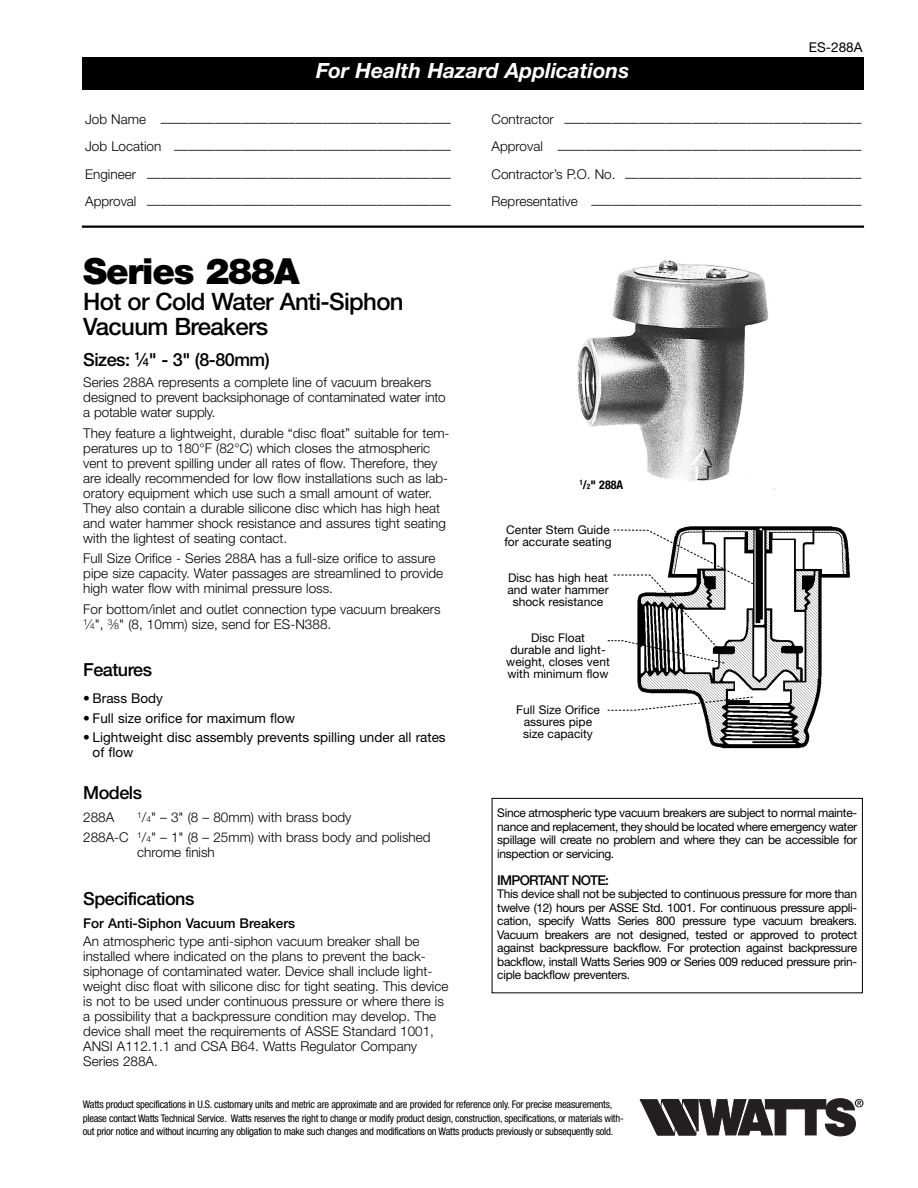
<style>
.page{position:relative;width:918px;height:1188px;background:#fff}
.page>*{position:absolute;margin:0;border:0;box-sizing:border-box;transform-origin:0 0}
.t1{font:900 36px "Helvetica Neue LT Std";letter-spacing:-.035em;color:#000}
.t2{font:500 24px/25.5px "Helvetica Neue LT Std";letter-spacing:-.03em;color:#000}
.t3{font:italic 700 21px "Helvetica Neue LT Std";color:#fff}
.t4{font:500 18px "Helvetica Neue LT Std";letter-spacing:-.03em;color:#000}
.t5{font:300 13.5px/15px "Helvetica Neue LT Std";color:#000}
.t6{font:13.5px/15px "Helvetica Neue LT Std";color:#000}
.t7{font:500 13.5px "Helvetica Neue LT Std";color:#000}
.t8{font:500 13.5px "Helvetica Neue LT Std";letter-spacing:-.055em;color:#000}
.t9{font:12px/13.5px "Helvetica Neue LT Std";color:#000;text-align:center}
.t10{font:700 condensed 12px "Helvetica Neue LT Std";color:#000}
.t11{font:condensed 10.5px/13.2px "Helvetica Neue LT Std";letter-spacing:-.025em;color:#000}
.s1{font-size:11.1px}
.s2{font-size:8.4px}
.s3{font-size:7.5px}
</style>
<div class="page">
<div style="left:82px;top:57px;width:781px;height:32px;background:#000"></div>
<hr style="left:82px;top:226px;width:782px;height:2px;background:#000">
<img style="left:577px;top:260px;width:199px;height:230px">
<img style="left:629px;top:526px;width:221px;height:223px">
<svg style="left:608px;top:530px;width:146px;height:134px"></svg>
<svg style="left:608px;top:697px;width:145px;height:14px"></svg>
<div style="left:492px;top:798px;width:371px;height:195px;border:1px solid #000"></div>
<svg style="left:640px;top:1098px;width:224px;height:39px"></svg>
<h3 class="t3" style="left:316px;top:63px;width:315px">For Health Hazard Applications</h3>
<p class="t6" style="left:809px;top:41px;width:55px">ES-288A</p>
<p class="t5" style="left:85px;top:116px;width:367px">Job Name –––––––––––––––––––––––––––––––––––––––––––</p>
<p class="t5" style="left:492px;top:116px;width:371px">Contractor ––––––––––––––––––––––––––––––––––––––––––––</p>
<p class="t5" style="left:85px;top:143px;width:367px">Job Location –––––––––––––––––––––––––––––––––––––––––</p>
<p class="t5" style="left:492px;top:143px;width:371px">Approval –––––––––––––––––––––––––––––––––––––––––––––</p>
<p class="t5" style="left:85px;top:171px;width:367px">Engineer –––––––––––––––––––––––––––––––––––––––––––––</p>
<p class="t5" style="left:492px;top:171px;width:371px">Contractor’s P.O. No. –––––––––––––––––––––––––––––––––––</p>
<p class="t5" style="left:85px;top:198px;width:367px">Approval –––––––––––––––––––––––––––––––––––––––––––––</p>
<p class="t5" style="left:492px;top:198px;width:371px">Representative ––––––––––––––––––––––––––––––––––––––––</p>
<h1 class="t1" style="left:83px;top:258px;width:218px">Series 288A</h1>
<h2 class="t2" style="left:83px;top:291px;width:322px">Hot or Cold Water Anti-Siphon<br>Vacuum Breakers</h2>
<h3 class="t4" style="left:83px;top:353px;width:188px">Sizes: <sup>1</sup>⁄<span class="s1">4</span>" - 3" (8-80mm)</h3>
<p class="t5" style="left:83px;top:376px;width:364px">Series 288A represents a complete line of vacuum breakers designed to prevent backsiphonage of contaminated water into a potable water supply.</p>
<p class="t5" style="left:83px;top:427px;width:368px">They feature a lightweight, durable “disc float” suitable for tem&shy;peratures up to 180°F (82°C) which closes the atmospheric vent to prevent spilling under all rates of flow. Therefore, they are ideally recommended for low flow installations such as lab&shy;oratory equipment which use such a small amount of water.<br>They also contain a durable silicone disc which has high heat and water hammer shock resistance and assures tight seating with the lightest of seating contact.</p>
<p class="t5" style="left:83px;top:553px;width:362px">Full Size Orifice - Series 288A has a full-size orifice to assure pipe size capacity. Water passages are streamlined to provide high water flow with minimal pressure loss.</p>
<p class="t5" style="left:83px;top:603px;width:359px">For bottom/inlet and outlet connection type vacuum breakers<br><sup>1</sup>⁄<span class="s2">4</span>", <sup>3</sup>⁄<span class="s2">8</span>" (8, 10mm) size, send for ES-N388.</p>
<h3 class="t4" style="left:83px;top:664px;width:70px">Features</h3>
<p class="t6" style="left:83px;top:692px;width:81px">• Brass Body</p>
<p class="t6" style="left:83px;top:712px;width:213px">• Full size orifice for maximum flow</p>
<p class="t6" style="left:93px;top:731px;width:355px;text-indent:-9px">• Lightweight disc assembly prevents spilling under all rates of flow</p>
<h3 class="t4" style="left:83px;top:786px;width:60px">Models</h3>
<p class="t5" style="left:83px;top:811px;width:33px">288A</p>
<p class="t5" style="left:83px;top:808px;width:349px;line-height:20.5px;text-indent:54px"><sup>1</sup>/<span class="s2">4</span>" – 3" (8 – 80mm) with brass body<br>288A-C <sup>1</sup>/<span class="s2">4</span>" – 1" (8 – 25mm) with brass body and polished</p>
<p class="t5" style="left:137px;top:846px;width:79px">chrome finish</p>
<h3 class="t4" style="left:83px;top:892px;width:113px">Specifications</h3>
<p class="t7" style="left:83px;top:919px;width:213px">For Anti-Siphon Vacuum Breakers</p>
<p class="t5" style="left:83px;top:935px;width:367px">An atmospheric type anti-siphon vacuum breaker shall be installed where indicated on the plans to prevent the back&shy;siphonage of contaminated water. Device shall include light&shy;weight disc float with silicone disc for tight seating. This device is not to be used under continuous pressure or where there is a possibility that a backpressure condition may develop. The device shall meet the requirements of ASSE Standard 1001, ANSI A112.1.1 and CSA B64. Watts Regulator Company Series 288A.</p>
<p class="t10" style="left:579px;top:480px;width:45px"><sup>1</sup>/<span class="s3">2</span>" 288A</p>
<p class="t9" style="left:504px;top:525px;width:109px;line-height:12px;text-align:left">Center Stem Guide for accurate seating</p>
<p class="t9" style="left:507px;top:573px;width:103px;line-height:12px">Disc has high heat and water hammer shock resistance</p>
<p class="t9" style="left:506px;top:633px;width:105px;line-height:12px">Disc Float<br>durable and light&shy;weight, closes vent with minimum flow</p>
<p class="t9" style="left:516px;top:705px;width:85px;line-height:12px">Full Size Orifice assures pipe size capacity</p>
<p class="t9" style="left:497px;top:807px;width:361px;text-align:justify">Since atmospheric type vacuum breakers are subject to normal mainte&shy;nance and replacement, they should be located where emergency water spillage will create no problem and where they can be accessible for inspection or servicing.</p>
<p class="t8" style="left:497px;top:875px;width:113px">IMPORTANT NOTE:</p>
<p class="t9" style="left:497px;top:888px;width:361px;text-align:justify">This device shall not be subjected to continuous pressure for more than twelve (12) hours per ASSE Std. 1001. For continuous pressure appli&shy;cation, specify Watts Series 800 pressure type vacuum breakers.<br>Vacuum breakers are not designed, tested or approved to protect against backpressure backflow. For protection against backpressure backflow, install Watts Series 909 or Series 009 reduced pressure prin&shy;ciple backflow preventers.</p>
<p class="t11" style="left:83px;top:1099px;width:542px">Watts product specifications in U.S. customary units and metric are approximate and are provided for reference only. For precise measurements, please contact Watts Technical Service. Watts reserves the right to change or modify product design, construction, specifications, or materials with&shy;out prior notice and without incurring any obligation to make such changes and modifications on Watts products previously or subsequently sold.</p>
</div>
